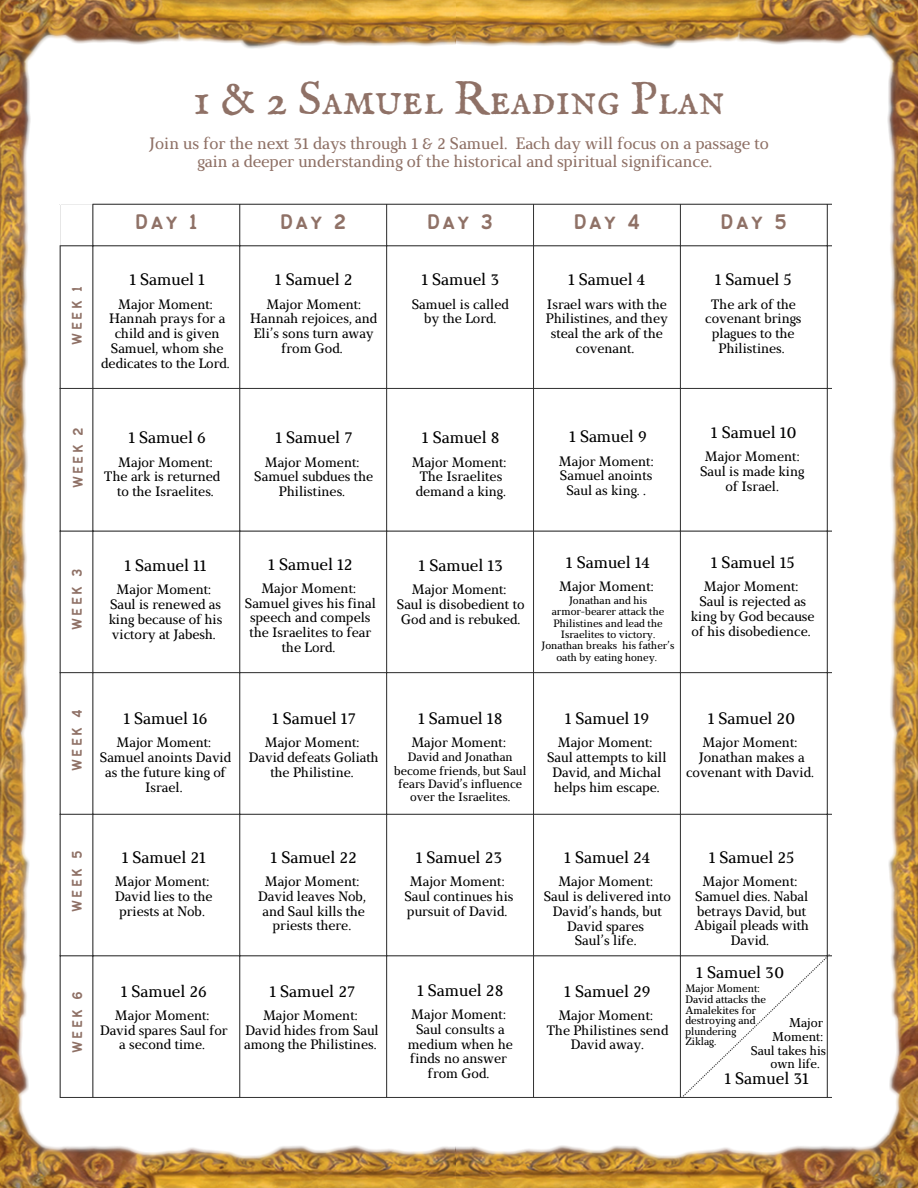
<style>
.page{position:relative;width:918px;height:1188px;background:#fff}
.page>*{position:absolute;margin:0;border:0;box-sizing:border-box;transform-origin:0 0}
.t1{font:47.1px "IM FELL English SC";color:#8f7166}
.t2{font:23.25px "Bantayog";letter-spacing:.1em;color:#8f7166}
.t3{font:16.5px "Marta";color:#000}
.t4{font:16.5px "Marta";color:#8f7166}
.t5{font:15.45px "Bantayog";letter-spacing:.15em;color:#8f7166}
.t6{font:13.65px/14.7px "Marta";color:#000;text-align:center}
.t7{font:12.6px "Marta";color:#000}
.t8{font:12.15px/13px "Marta";color:#000;text-align:center}
.t9{font:10.65px/11.4px "Marta";color:#000;text-align:center}
.t10{font:10.5px "Marta";color:#000}
</style>
<div class="page">
<img style="left:0;top:0;width:918px;height:1188px">
<svg style="left:681px;top:954px;width:149px;height:144px"></svg>
<p class="t5" style="left:71px;top:345px;width:60px;rotate:-90deg">WEEK 1</p>
<p class="t1" style="left:193px;top:72px;width:533px">1 &amp; 2 Samuel Reading Plan</p>
<p class="t4" style="left:149px;top:137px;width:621px">Join us for the next 31 days through 1 &amp; 2 Samuel. Each day will focus on a passage to</p>
<p class="t4" style="left:197px;top:155px;width:516px">gain a deeper understanding of the historical and spiritual significance.</p>
<p class="t2" style="left:135px;top:213px;width:64px">Day 1</p>
<p class="t2" style="left:280px;top:213px;width:68px">Day 2</p>
<p class="t2" style="left:427px;top:213px;width:68px">Day 3</p>
<p class="t2" style="left:573px;top:213px;width:69px">Day 4</p>
<p class="t2" style="left:720px;top:213px;width:69px">Day 5</p>
<p class="t3" style="left:129px;top:273px;width:77px">1 Samuel 1</p>
<p class="t6" style="left:118px;top:298px;width:96px">Major Moment:</p>
<p class="t6" style="left:101px;top:313px;width:130px">Hannah prays for a child and is given<br>Samuel, whom she dedicates to the Lord.</p>
<p class="t3" style="left:275px;top:273px;width:79px">1 Samuel 2</p>
<p class="t6" style="left:266px;top:298px;width:96px">Major Moment:</p>
<p class="t6" style="left:250px;top:313px;width:129px">Hannah rejoices, and<br>Eli’s sons turn away from God.</p>
<p class="t3" style="left:421px;top:273px;width:79px">1 Samuel 3</p>
<p class="t6" style="left:412px;top:298px;width:98px">Samuel is called</p>
<p class="t6" style="left:424px;top:313px;width:74px">by the Lord.</p>
<p class="t3" style="left:568px;top:273px;width:79px">1 Samuel 4</p>
<p class="t6" style="left:546px;top:298px;width:124px">Israel wars with the<br>Philistines, and they steal the ark of the covenant.</p>
<p class="t3" style="left:715px;top:273px;width:79px">1 Samuel 5</p>
<p class="t6" style="left:705px;top:298px;width:98px">The ark of the covenant brings plagues to the<br>Philistines.</p>
<p class="t5" style="left:72px;top:488px;width:63px;rotate:-90deg">WEEK 2</p>
<p class="t3" style="left:128px;top:431px;width:79px">1 Samuel 6</p>
<p class="t6" style="left:118px;top:456px;width:96px">Major Moment:</p>
<p class="t6" style="left:104px;top:471px;width:118px">The ark is returned to the Israelites.</p>
<p class="t3" style="left:275px;top:431px;width:78px">1 Samuel 7</p>
<p class="t6" style="left:265px;top:456px;width:96px">Major Moment:</p>
<p class="t6" style="left:254px;top:471px;width:120px">Samuel subdues the<br>Philistines.</p>
<p class="t3" style="left:422px;top:431px;width:79px">1 Samuel 8</p>
<p class="t6" style="left:412px;top:456px;width:96px">Major Moment:</p>
<p class="t6" style="left:419px;top:471px;width:84px">The Israelites</p>
<p class="t6" style="left:416px;top:485px;width:92px">demand a king.</p>
<p class="t3" style="left:569px;top:430px;width:79px">1 Samuel 9</p>
<p class="t6" style="left:559px;top:455px;width:96px">Major Moment:</p>
<p class="t6" style="left:560px;top:470px;width:94px">Samuel anoints</p>
<p class="t6" style="left:566px;top:484px;width:81px">Saul as king. .</p>
<p class="t3" style="left:711px;top:426px;width:87px">1 Samuel 10</p>
<p class="t6" style="left:705px;top:450px;width:96px">Major Moment:</p>
<p class="t6" style="left:700px;top:465px;width:106px">Saul is made king</p>
<p class="t6" style="left:726px;top:480px;width:55px">of Israel.</p>
<p class="t5" style="left:71px;top:630px;width:63px;rotate:-90deg">WEEK 3</p>
<p class="t3" style="left:124px;top:559px;width:84px">1 Samuel 11</p>
<p class="t6" style="left:117px;top:584px;width:96px">Major Moment:</p>
<p class="t6" style="left:109px;top:598px;width:115px;text-align:justify">Saul is renewed as king because of his victory at Jabesh.</p>
<p class="t3" style="left:268px;top:557px;width:86px">1 Samuel 12</p>
<p class="t6" style="left:261px;top:582px;width:96px">Major Moment:</p>
<p class="t6" style="left:245px;top:597px;width:132px">Samuel gives his final speech and compels the Israelites to fear the Lord.</p>
<p class="t3" style="left:419px;top:559px;width:86px">1 Samuel 13</p>
<p class="t6" style="left:412px;top:584px;width:96px">Major Moment:</p>
<p class="t6" style="left:397px;top:598px;width:129px">Saul is disobedient to<br>God and is rebuked.</p>
<p class="t3" style="left:566px;top:556px;width:86px">1 Samuel 14</p>
<p class="t6" style="left:559px;top:580px;width:96px">Major Moment:</p>
<p class="t9" style="left:569px;top:595px;width:80px">Jonathan and his</p>
<p class="t9" style="left:542px;top:607px;width:134px">armor-bearer attack the<br>Philistines and lead the<br>Israelites to victory.<br>Jonathan breaks his father’s oath by eating honey.</p>
<p class="t3" style="left:711px;top:556px;width:85px">1 Samuel 15</p>
<p class="t6" style="left:704px;top:581px;width:96px">Major Moment:</p>
<p class="t6" style="left:691px;top:595px;width:125px">Saul is rejected as king by God because of his disobedience.</p>
<p class="t5" style="left:71px;top:771px;width:63px;rotate:-90deg">WEEK 4</p>
<p class="t3" style="left:123px;top:712px;width:86px">1 Samuel 16</p>
<p class="t6" style="left:117px;top:737px;width:96px">Major Moment:</p>
<p class="t6" style="left:100px;top:751px;width:133px">Samuel anoints David as the future king of<br>Israel.</p>
<p class="t3" style="left:272px;top:712px;width:85px">1 Samuel 17</p>
<p class="t6" style="left:265px;top:737px;width:96px">Major Moment:</p>
<p class="t6" style="left:249px;top:751px;width:131px">David defeats Goliath the Philistine.</p>
<p class="t3" style="left:418px;top:712px;width:86px">1 Samuel 18</p>
<p class="t6" style="left:411px;top:737px;width:96px">Major Moment:</p>
<p class="t8" style="left:394px;top:752px;width:134px">David and Jonathan become friends, but Saul fears David’s influence over the Israelites.</p>
<p class="t3" style="left:565px;top:712px;width:86px">1 Samuel 19</p>
<p class="t6" style="left:558px;top:737px;width:96px">Major Moment:</p>
<p class="t6" style="left:547px;top:751px;width:121px">Saul attempts to kill<br>David, and Michal helps him escape.</p>
<p class="t3" style="left:708px;top:712px;width:89px">1 Samuel 20</p>
<p class="t6" style="left:703px;top:737px;width:96px">Major Moment:</p>
<p class="t6" style="left:686px;top:751px;width:129px">Jonathan makes a covenant with David.</p>
<p class="t5" style="left:71px;top:912px;width:63px;rotate:-90deg">WEEK 5</p>
<p class="t3" style="left:122px;top:851px;width:86px">1 Samuel 21</p>
<p class="t6" style="left:115px;top:876px;width:96px">Major Moment:</p>
<p class="t6" style="left:115px;top:890px;width:99px">David lies to the priests at Nob.</p>
<p class="t3" style="left:271px;top:851px;width:88px">1 Samuel 22</p>
<p class="t6" style="left:265px;top:875px;width:96px">Major Moment:</p>
<p class="t6" style="left:258px;top:890px;width:109px">David leaves Nob,</p>
<p class="t6" style="left:262px;top:905px;width:104px">and Saul kills the priests there.</p>
<p class="t5" style="left:71px;top:1053px;width:63px;rotate:-90deg">WEEK 6</p>
<p class="t3" style="left:121px;top:984px;width:88px">1 Samuel 26</p>
<p class="t6" style="left:115px;top:1009px;width:96px">Major Moment:</p>
<p class="t6" style="left:100px;top:1024px;width:129px">David spares Saul for a second time.</p>
<p class="t3" style="left:269px;top:984px;width:87px">1 Samuel 27</p>
<p class="t6" style="left:263px;top:1009px;width:96px">Major Moment:</p>
<p class="t6" style="left:244px;top:1024px;width:136px;text-align:left">David hides from Saul among the Philistines.</p>
<p class="t3" style="left:416px;top:851px;width:88px">1 Samuel 23</p>
<p class="t6" style="left:410px;top:875px;width:96px">Major Moment:</p>
<p class="t6" style="left:404px;top:890px;width:111px;text-align:left">Saul continues his pursuit of David.</p>
<p class="t3" style="left:417px;top:983px;width:88px">1 Samuel 28</p>
<p class="t6" style="left:411px;top:1008px;width:96px">Major Moment:</p>
<p class="t6" style="left:408px;top:1023px;width:107px">Saul consults a medium when he finds no answer</p>
<p class="t6" style="left:428px;top:1067px;width:63px">from God.</p>
<p class="t3" style="left:564px;top:851px;width:88px">1 Samuel 24</p>
<p class="t3" style="left:709px;top:851px;width:87px">1 Samuel 25</p>
<p class="t6" style="left:558px;top:876px;width:96px">Major Moment:</p>
<p class="t6" style="left:544px;top:890px;width:129px">Saul is delivered into<br>David’s hands, but<br>David spares</p>
<p class="t6" style="left:575px;top:935px;width:63px">Saul’s life.</p>
<p class="t6" style="left:703px;top:875px;width:96px">Major Moment:</p>
<p class="t6" style="left:694px;top:890px;width:116px">Samuel dies. Nabal betrays David, but<br>Abigail pleads with<br>David.</p>
<p class="t3" style="left:696px;top:966px;width:90px">1 Samuel 30</p>
<p class="t3" style="left:564px;top:984px;width:88px">1 Samuel 29</p>
<p class="t6" style="left:558px;top:1009px;width:96px">Major Moment:</p>
<p class="t6" style="left:546px;top:1024px;width:123px">The Philistines send<br>David away.</p>
<p class="t9" style="left:685px;top:984px;width:76px">Major Moment:</p>
<p class="t9" style="left:685px;top:994px;width:82px">David attacks the</p>
<p class="t9" style="left:685px;top:1005px;width:72px">Amalekites for</p>
<p class="t9" style="left:685px;top:1016px;width:72px">destroying and</p>
<p class="t10" style="left:685px;top:1027px;width:52px">plundering</p>
<p class="t9" style="left:685px;top:1037px;width:32px">Ziklag.</p>
<p class="t7" style="left:789px;top:1017px;width:35px">Major</p>
<p class="t7" style="left:772px;top:1031px;width:52px">Moment:</p>
<p class="t7" style="left:751px;top:1045px;width:77px">Saul takes his</p>
<p class="t7" style="left:771px;top:1059px;width:51px">own life.</p>
<p class="t3" style="left:724px;top:1072px;width:86px">1 Samuel 31</p>
</div>
